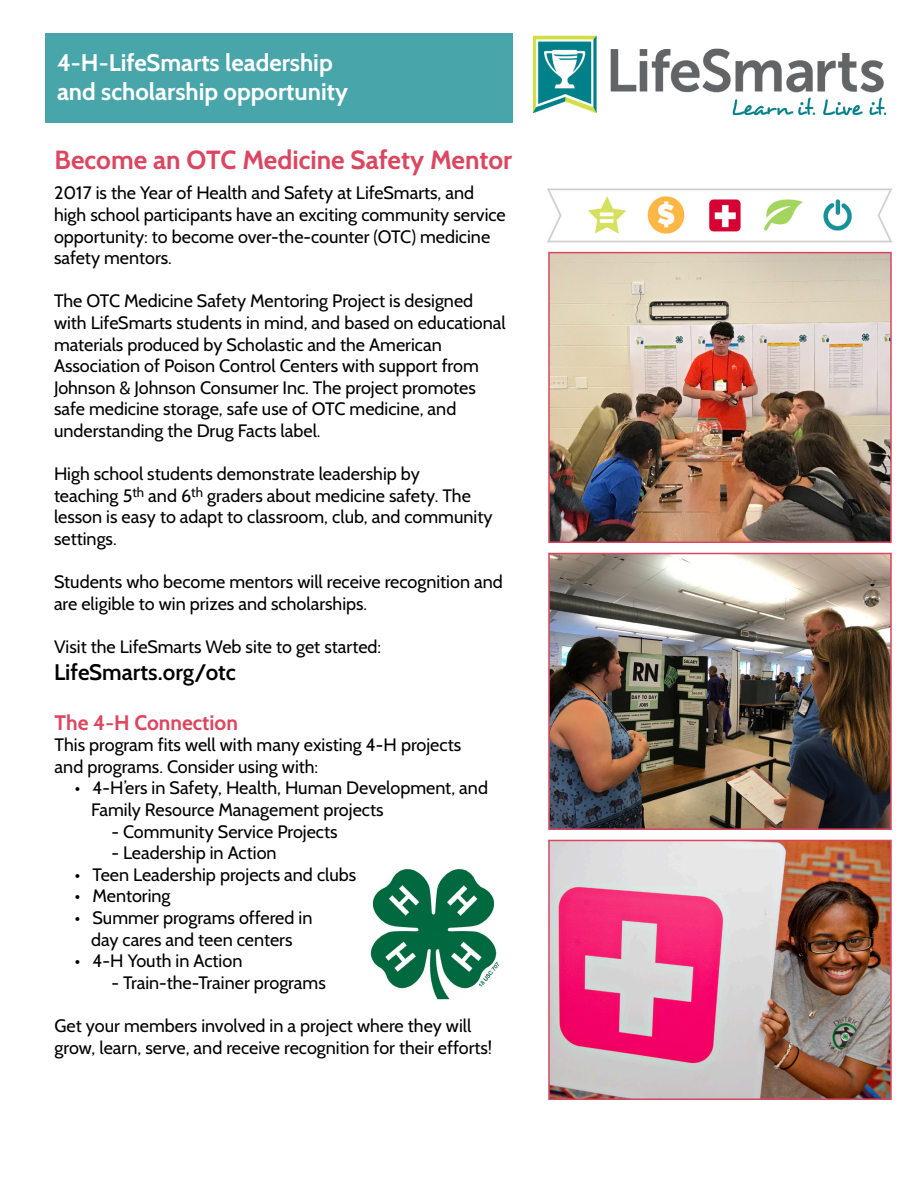
<style>
.page{position:relative;width:918px;height:1188px;background:#fff}
.page>*{position:absolute;margin:0;border:0;box-sizing:border-box;transform-origin:0 0}
.t1{font:700 26.25px "Cabin";color:#db4760}
.t2{font:700 24px/28.8px "Cabin";color:#fff}
.t3{font:600 22.5px "Cabin";color:#000}
.t4{font:700 21px "Cabin";color:#db4760}
.t5{font:18px/21.6px "Cabin";color:#000}
</style>
<div class="page">
<div style="left:45px;top:33px;width:468px;height:90px;background:#48a5aa"></div>
<img style="left:532px;top:35px;width:355px;height:80px">
<img style="left:551px;top:255px;width:338px;height:285px">
<div style="left:548px;top:252px;width:344px;height:291px;border:2px solid #db4760"></div>
<img style="left:551px;top:556px;width:338px;height:271px">
<div style="left:548px;top:553px;width:344px;height:277px;border:2px solid #db4760"></div>
<img style="left:551px;top:843px;width:338px;height:254px">
<div style="left:548px;top:840px;width:344px;height:260px;border:2px solid #db4760"></div>
<img style="left:547px;top:188px;width:345px;height:55px">
<img style="left:370px;top:869px;width:130px;height:130px">
<p class="t2" style="left:57px;top:49px;width:292px">4-H-LifeSmarts leadership and scholarship opportunity</p>
<p class="t1" style="left:55px;top:144px;width:459px">Become an OTC Medicine Safety Mentor</p>
<p class="t5" style="left:54px;top:182px;width:422px">2017 is the Year of Health and Safety at LifeSmarts, and</p>
<p class="t5" style="left:54px;top:204px;width:453px">high school participants have an exciting community service</p>
<p class="t5" style="left:54px;top:225px;width:438px">opportunity: to become over-the-counter (OTC) medicine safety mentors.</p>
<p class="t5" style="left:54px;top:290px;width:453px">The OTC Medicine Safety Mentoring Project is designed with LifeSmarts students in mind, and based on educational materials produced by Scholastic and the American Association of Poison Control Centers with support from Johnson &amp; Johnson Consumer Inc. The project promotes safe medicine storage, safe use of OTC medicine, and understanding the Drug Facts label.</p>
<p class="t5" style="left:54px;top:463px;width:367px">High school students demonstrate leadership by</p>
<p class="t5" style="left:54px;top:485px;width:440px">teaching 5<sup>th</sup> and 6<sup>th</sup> graders about medicine safety. The lesson is easy to adapt to classroom, club, and community settings.</p>
<p class="t5" style="left:54px;top:571px;width:450px">Students who become mentors will receive recognition and are eligible to win prizes and scholarships.</p>
<p class="t5" style="left:54px;top:636px;width:329px">Visit the LifeSmarts Web site to get started:</p>
<p class="t3" style="left:54px;top:659px;width:184px">LifeSmarts.org/otc</p>
<p class="t4" style="left:55px;top:709px;width:185px">The 4-H Connection</p>
<p class="t5" style="left:55px;top:734px;width:408px">This program fits well with many existing 4-H projects and programs. Consider using with:</p>
<p class="t5" style="left:75px;top:777px;width:415px">• 4-H’ers in Safety, Health, Human Development, and</p>
<p class="t5" style="left:91px;top:799px;width:294px">Family Resource Management projects</p>
<p class="t5" style="left:111px;top:820px;width:228px">- Community Service Projects</p>
<p class="t5" style="left:111px;top:842px;width:167px">- Leadership in Action</p>
<p class="t5" style="left:75px;top:863px;width:283px">• Teen Leadership projects and clubs</p>
<p class="t5" style="left:75px;top:885px;width:97px">• Mentoring</p>
<p class="t5" style="left:75px;top:907px;width:239px;text-align:center">• Summer programs offered in day cares and teen centers</p>
<p class="t5" style="left:75px;top:950px;width:169px">• 4-H Youth in Action</p>
<p class="t5" style="left:111px;top:971px;width:216px">- Train-the-Trainer programs</p>
<p class="t5" style="left:55px;top:1015px;width:439px">Get your members involved in a project where they will grow, learn, serve, and receive recognition for their efforts!</p>
</div>
